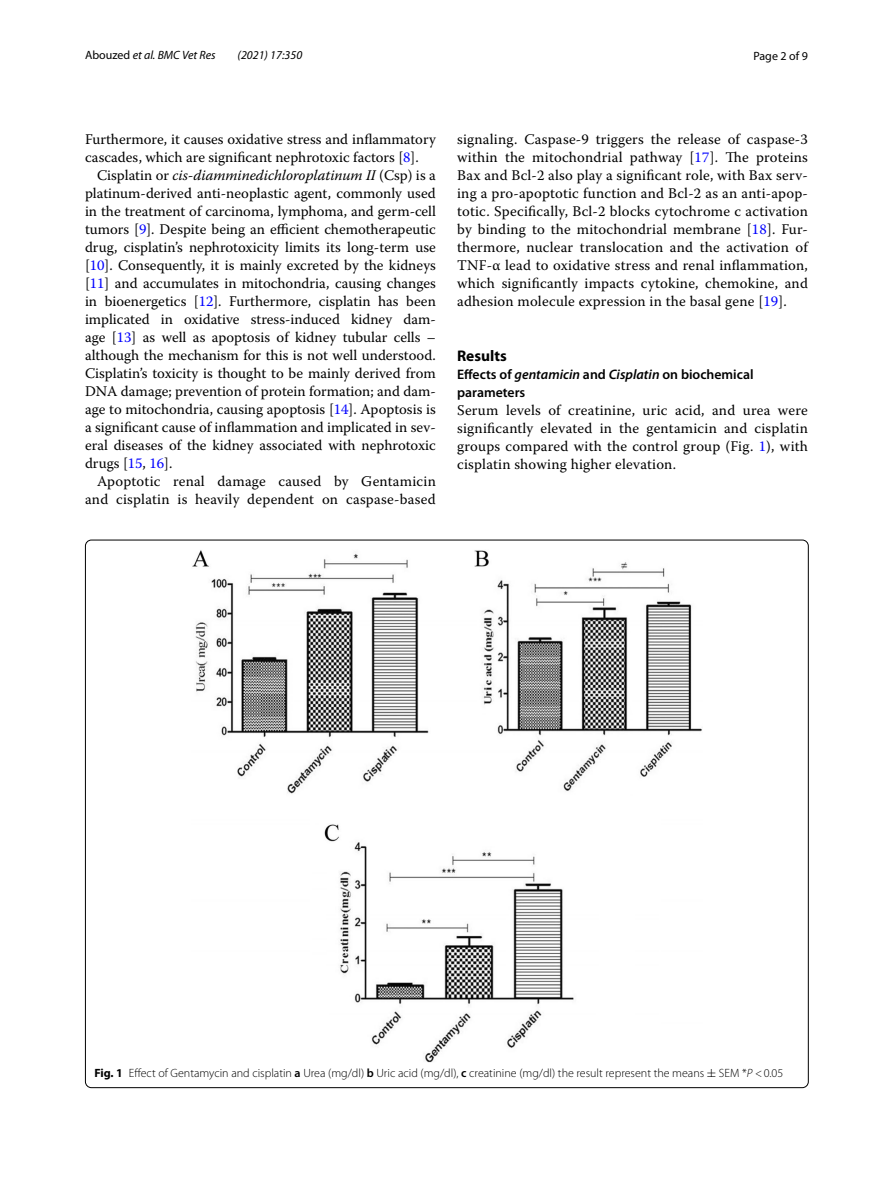
<style>
.page{position:relative;width:893px;height:1187px;background:#fff}
.page>*{position:absolute;margin:0;border:0;box-sizing:border-box;transform-origin:0 0}
.t1{font:700 15.45px "Myriad Pro";color:#000}
.t2{font:14.7px/18px "Warnock Pro";letter-spacing:.01em;color:#000;text-align:justify}
.t3{font:600 13.8px/18px "Myriad Pro";color:#000}
.t4{font:300 12px "Myriad Pro";color:#000}
.t5{font:italic 12px "Myriad Pro";color:#000}
.t6{font:12px "Myriad Pro";color:#000}
.s1{font-style:normal}
.s2{color:#00f}
.s3{font-style:italic}
.s4{font-weight:700}
.s5{font-weight:600}
.s6{font-family:"MTSY";font-weight:400}
</style>
<div class="page">
<img style="left:192px;top:550px;width:510px;height:512px">
<p class="t5" style="left:85px;top:48px;width:132px"><span class="s1">Abouzed</span> et al. BMC Vet Res</p>
<p class="t5" style="left:238px;top:48px;width:66px">(2021) 17:350</p>
<p class="t6" style="left:753px;top:48px;width:56px">Page 2 of 9</p>
<p class="t2" style="left:85px;top:130px;width:352px">Furthermore, it causes oxidative stress and inflammatory cascades, which are significant nephrotoxic factors [<span class="s2">8</span>].</p>
<p class="t2" style="left:85px;top:166px;width:352px;text-indent:12px">Cisplatin or <span class="s3">cis-diamminedichloroplatinum II</span> (Csp) is a platinum-derived anti-neoplastic agent, commonly used in the treatment of carcinoma, lymphoma, and germ-cell tumors [<span class="s2">9</span>]. Despite being an efficient chemotherapeutic drug, cisplatin’s nephrotoxicity limits its long-term use [<span class="s2">10</span>]. Consequently, it is mainly excreted by the kidneys [<span class="s2">11</span>] and accumulates in mitochondria, causing changes in bioenergetics [<span class="s2">12</span>]. Furthermore, cisplatin has been implicated in oxidative stress-induced kidney dam&shy;age [<span class="s2">13</span>] as well as apoptosis of kidney tubular cells – although the mechanism for this is not well understood.<br>Cisplatin’s toxicity is thought to be mainly derived from DNA damage; prevention of protein formation; and dam&shy;age to mitochondria, causing apoptosis [<span class="s2">14</span>]. Apoptosis is a significant cause of inflammation and implicated in sev&shy;eral diseases of the kidney associated with nephrotoxic drugs [<span class="s2">15</span>, <span class="s2">16</span>].</p>
<p class="t2" style="left:85px;top:472px;width:352px;text-align:right">Apoptotic renal damage caused by Gentamicin and cisplatin is heavily dependent on caspase-based</p>
<p class="t2" style="left:457px;top:130px;width:352px">signaling. Caspase-9 triggers the release of caspase-3 within the mitochondrial pathway [<span class="s2">17</span>]. The proteins Bax and Bcl-2 also play a significant role, with Bax serv&shy;ing a pro-apoptotic function and Bcl-2 as an anti-apop&shy;totic. Specifically, Bcl-2 blocks cytochrome c activation by binding to the mitochondrial membrane [<span class="s2">18</span>]. Fur&shy;thermore, nuclear translocation and the activation of TNF-α lead to oxidative stress and renal inflammation, which significantly impacts cytokine, chemokine, and adhesion molecule expression in the basal gene [<span class="s2">19</span>].</p>
<p class="t1" style="left:457px;top:345px;width:51px">Results</p>
<p class="t3" style="left:457px;top:364px;width:298px">Effects of <span class="s3">gentamicin</span> and <span class="s3">Cisplatin</span> on biochemical parameters</p>
<p class="t2" style="left:457px;top:400px;width:352px">Serum levels of creatinine, uric acid, and urea were significantly elevated in the gentamicin and cisplatin groups compared with the control group (Fig. <span class="s2">1</span>), with cisplatin showing higher elevation.</p>
<p class="t4" style="left:94px;top:1066px;width:690px"><span class="s4">Fig. 1</span> Effect of Gentamycin and cisplatin <span class="s5">a</span> Urea (mg/dl) <span class="s5">b</span> Uric acid (mg/dl), <span class="s5">c</span> creatinine (mg/dl) the result represent the means <span class="s6">±</span> SEM *<span class="s3">P</span> &lt;0.05</p>
</div>
